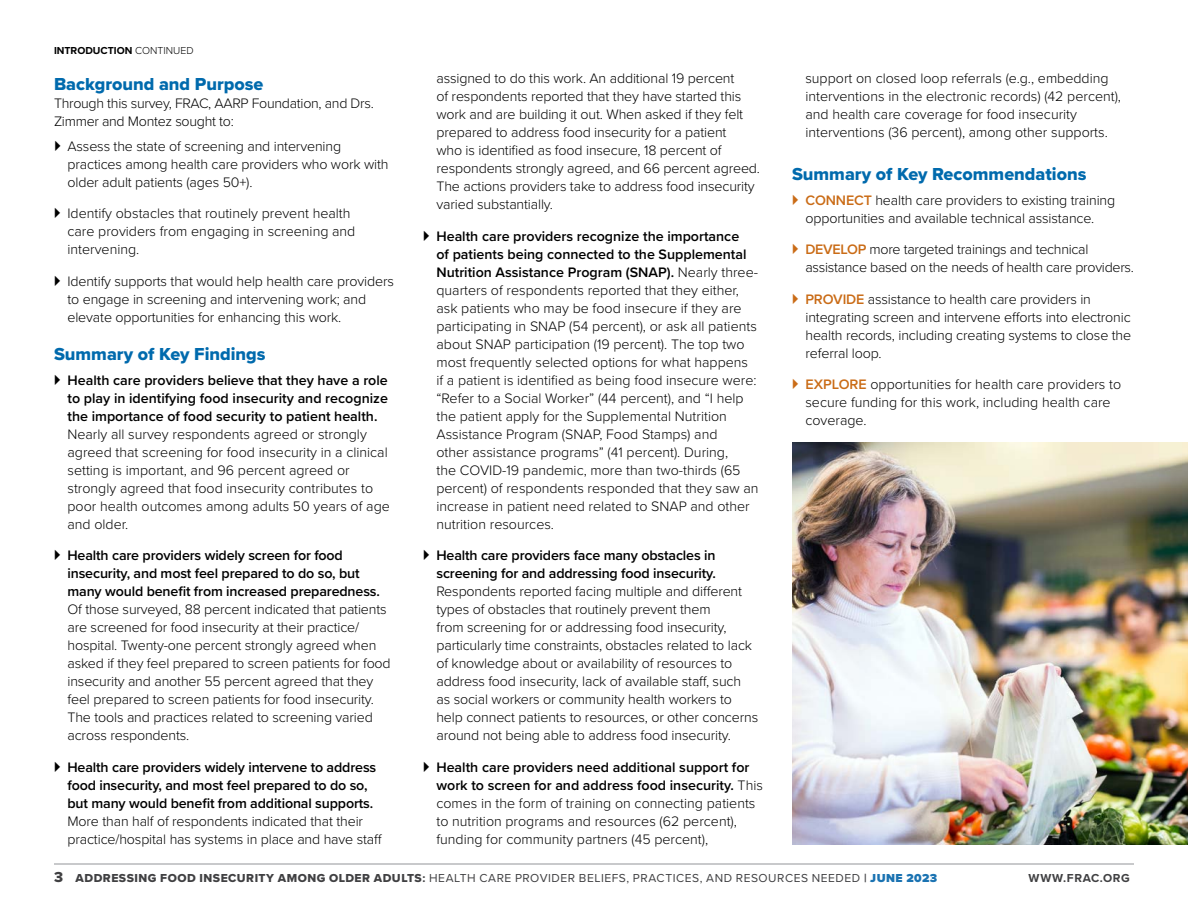
<style>
.page{position:relative;width:1188px;height:918px;background:#fff}
.page>*{position:absolute;margin:0;border:0;box-sizing:border-box;transform-origin:0 0}
.t1{font:18px "Proxima Nova Extrabld";color:#006aad}
.t2{font:300 14.25px/18px "Proxima Nova";letter-spacing:-.01em;color:#000}
.t3{font:600 14.25px/18px "Proxima Nova";letter-spacing:-.01em;color:#000}
.t4{font:12px "Proxima Nova";letter-spacing:.045em;color:#404042}
.t5{font:700 12px "Proxima Nova";letter-spacing:.045em;color:#404042}
.t6{font:700 10.5px "Proxima Nova";color:#000}
.s1{font-weight:300}
.s2{font-weight:600}
.s3{font-weight:600;color:#ca6c17}
.s4{font-family:"Proxima Nova Extrabld";font-size:15px}
.s5{font-family:"Proxima Nova Extrabld"}
.s6{font-weight:700}
.s7{font-weight:900;color:#1b73b2}
</style>
<div class="page">
<hr style="left:54px;top:864px;width:1080px;height:1px;background:#939598">
<img style="left:792px;top:443px;width:396px;height:401px">
<p class="t6" style="left:54px;top:43px;width:141px">INTRODUCTION <span class="s1">CONTINUED</span></p>
<p class="t1" style="left:54px;top:71px;width:211px">Background and Purpose</p>
<p class="t2" style="left:54px;top:93px;width:321px">Through this survey, FRAC, AARP Foundation, and Drs.<br>Zimmer and Montez sought to:</p>
<p class="t2" style="left:67px;top:136px;width:323px">Assess the state of screening and intervening practices among health care providers who work with older adult patients (ages 50+).</p>
<p class="t2" style="left:67px;top:204px;width:289px">Identify obstacles that routinely prevent health care providers from engaging in screening and intervening.</p>
<p class="t2" style="left:67px;top:271px;width:328px">Identify supports that would help health care providers to engage in screening and intervening work; and elevate opportunities for enhancing this work.</p>
<p class="t1" style="left:54px;top:341px;width:213px">Summary of Key Findings</p>
<p class="t3" style="left:67px;top:371px;width:322px;text-align:justify">Health care providers believe that they have a role to play in identifying food insecurity and recognize the importance of food security to patient health.</p>
<p class="t2" style="left:67px;top:424px;width:324px">Nearly all survey respondents agreed or strongly agreed that screening for food insecurity in a clinical setting is important, and 96 percent agreed or strongly agreed that food insecurity contributes to poor health outcomes among adults 50 years of age and older.</p>
<p class="t3" style="left:67px;top:546px;width:314px">Health care providers widely screen for food insecurity, and most feel prepared to do so, but many would benefit from increased preparedness.</p>
<p class="t2" style="left:67px;top:600px;width:325px">Of those surveyed, 88 percent indicated that patients are screened for food insecurity at their practice/ hospital. Twenty-one percent strongly agreed when asked if they feel prepared to screen patients for food insecurity and another 55 percent agreed that they feel prepared to screen patients for food insecurity.<br>The tools and practices related to screening varied across respondents.</p>
<p class="t3" style="left:67px;top:758px;width:310px">Health care providers widely intervene to address food insecurity, and most feel prepared to do so, but many would benefit from additional supports.</p>
<p class="t2" style="left:67px;top:811px;width:316px">More than half of respondents indicated that their practice/hospital has systems in place and have staff</p>
<p class="t2" style="left:436px;top:69px;width:325px">assigned to do this work. An additional 19 percent<br>of respondents reported that they have started this work and are building it out. When asked if they felt prepared to address food insecurity for a patient<br>who is identified as food insecure, 18 percent of respondents strongly agreed, and 66 percent agreed.<br>The actions providers take to address food insecurity varied substantially.</p>
<p class="t2" style="left:436px;top:226px;width:324px"><span class="s2">Health care providers recognize the importance<br>of patients being connected to the Supplemental Nutrition Assistance Program (SNAP).</span> Nearly three&shy;quarters of respondents reported that they either, ask patients who may be food insecure if they are participating in SNAP (54 percent), or ask all patients about SNAP participation (19 percent). The top two most frequently selected options for what happens<br>if a patient is identified as being food insecure were: “Refer to a Social Worker” (44 percent), and “I help the patient apply for the Supplemental Nutrition Assistance Program (SNAP, Food Stamps) and<br>other assistance programs” (41 percent). During,<br>the COVID-19 pandemic, more than two-thirds (65 percent) of respondents responded that they saw an increase in patient need related to SNAP and other nutrition resources.</p>
<p class="t3" style="left:436px;top:546px;width:281px">Health care providers face many obstacles in screening for and addressing food insecurity.</p>
<p class="t2" style="left:436px;top:582px;width:323px">Respondents reported facing multiple and different types of obstacles that routinely prevent them<br>from screening for or addressing food insecurity, particularly time constraints, obstacles related to lack of knowledge about or availability of resources to address food insecurity, lack of available staff, such as social workers or community health workers to help connect patients to resources, or other concerns around not being able to address food insecurity.</p>
<p class="t2" style="left:436px;top:757px;width:328px"><span class="s2">Health care providers need additional support for work to screen for and address food insecurity.</span> This comes in the form of training on connecting patients to nutrition programs and resources (62 percent), funding for community partners (45 percent),</p>
<p class="t2" style="left:805px;top:69px;width:317px">support on closed loop referrals (e.g., embedding interventions in the electronic records) (42 percent), and health care coverage for food insecurity interventions (36 percent), among other supports.</p>
<p class="t1" style="left:792px;top:161px;width:296px">Summary of Key Recommendations</p>
<p class="t2" style="left:805px;top:190px;width:311px"><span class="s3">CONNECT</span> health care providers to existing training opportunities and available technical assistance.</p>
<p class="t2" style="left:805px;top:240px;width:330px"><span class="s3">DEVELOP</span> more targeted trainings and technical assistance based on the needs of health care providers.</p>
<p class="t2" style="left:805px;top:289px;width:327px"><span class="s3">PROVIDE</span> assistance to health care providers in integrating screen and intervene efforts into electronic health records, including creating systems to close the referral loop.</p>
<p class="t2" style="left:805px;top:375px;width:317px"><span class="s3">EXPLORE</span> opportunities for health care providers to secure funding for this work, including health care coverage.</p>
<p class="t4" style="left:54px;top:869px;width:885px"><span class="s4">3</span> <span class="s5">ADDRESSING FOOD INSECURITY AMONG OLDER ADULTS</span><span class="s6">:</span> HEALTH CARE PROVIDER BELIEFS, PRACTICES, AND RESOURCES NEEDED <span class="s6">|</span> <span class="s7">JUNE 2023</span></p>
<p class="t5" style="left:1028px;top:869px;width:103px">WWW.FRAC.ORG</p>
</div>
